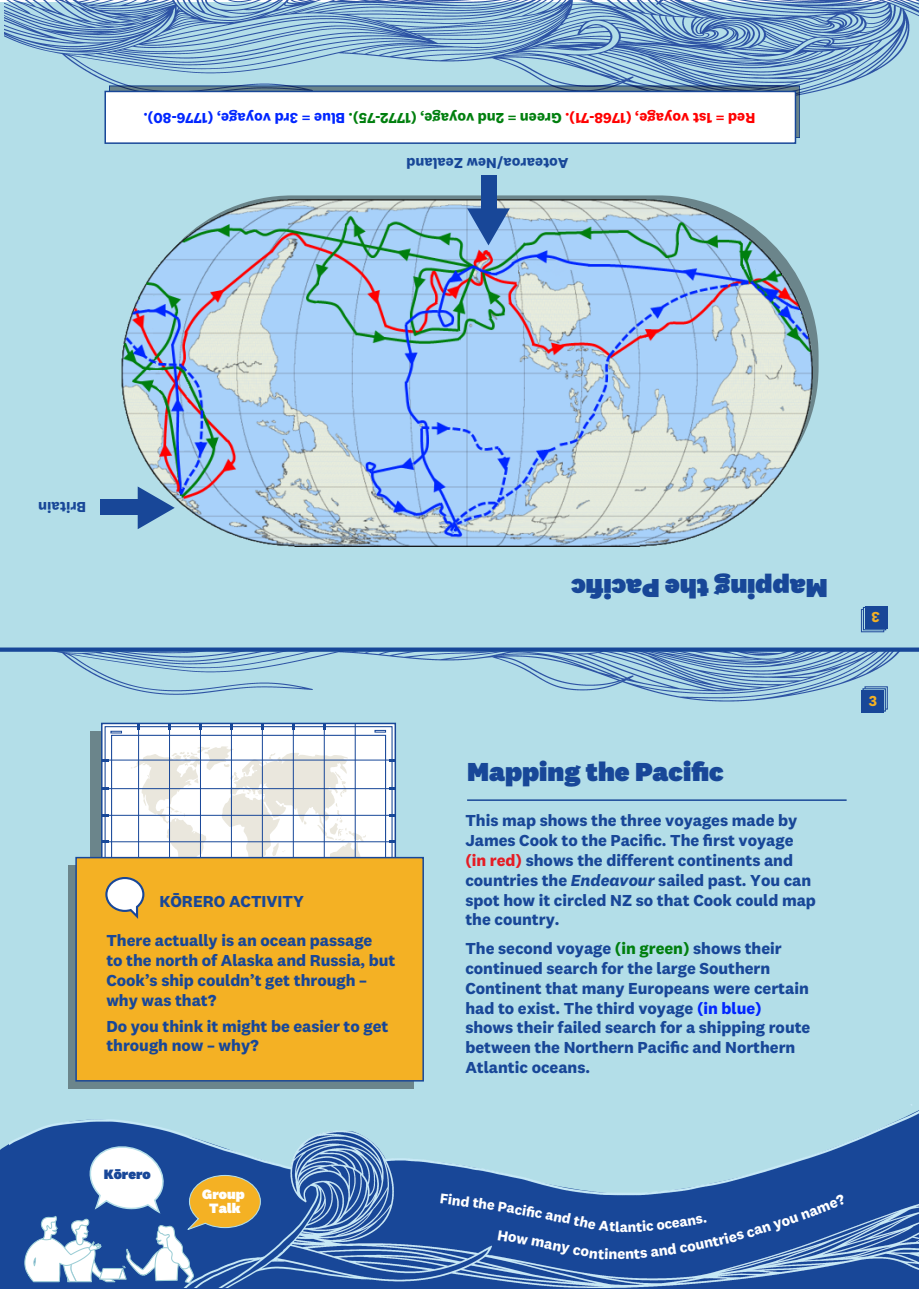
<style>
.page{position:relative;width:919px;height:1289px;background:#fff}
.page>*{position:absolute;margin:0;border:0;box-sizing:border-box;transform-origin:0 0}
.t1{font:900 27px "National 2";color:#184798}
.t2{font:700 16.5px/19.8px "National 2";color:#184798}
.t3{font:700 15px "National 2";color:#007f0e}
.t4{font:700 15px "National 2";color:#184798}
.t5{font:700 15px "National 2";color:#f4b124}
.t6{font:700 15px "National 2";color:#fff}
.t7{font:700 14.55px "National 2";color:#fff}
.t8{font:900 14.1px/13.8px "National 2";color:#fff;text-align:center}
.t9{font:900 14.1px "National 2";color:#184798}
.s1{color:#f00}
.s2{color:#0026ff}
.s3{color:#e51c24}
.s4{font-style:italic}
.s5{color:#007f0e}
</style>
<div class="page">
<div style="left:0;top:3px;width:918px;height:1285px;background:#b3dee8"></div>
<img style="left:4px;top:0;width:914px;height:176px">
<img style="left:10px;top:1104px;width:908px;height:183px">
<img style="left:4px;top:651px;width:914px;height:201px">
<hr style="left:138px;top:723px;width:1px;height:134px;background:#184798">
<hr style="left:169px;top:723px;width:1px;height:134px;background:#184798">
<hr style="left:200px;top:723px;width:1px;height:134px;background:#184798">
<hr style="left:231px;top:723px;width:1px;height:134px;background:#184798">
<hr style="left:262px;top:723px;width:1px;height:134px;background:#184798">
<hr style="left:324px;top:723px;width:1px;height:134px;background:#184798">
<hr style="left:293px;top:723px;width:1px;height:134px;background:#184798">
<hr style="left:355px;top:723px;width:1px;height:134px;background:#184798">
<hr style="left:102px;top:759px;width:293px;height:1px;background:#184798">
<hr style="left:102px;top:788px;width:293px;height:1px;background:#184798">
<hr style="left:102px;top:815px;width:293px;height:1px;background:#184798">
<hr style="left:102px;top:841px;width:293px;height:1px;background:#184798">
<div style="left:68px;top:864px;width:346px;height:224px;background:linear-gradient(to right,#6b858b,#6b858b)"></div>
<div style="left:75px;top:856px;width:349px;height:225px;background:#f4b124;border:2px solid #184798"></div>
<svg style="left:137px;top:722px;width:3px;height:7px"></svg>
<svg style="left:375px;top:730px;width:11px;height:2px"></svg>
<svg style="left:111px;top:731px;width:11px;height:2px"></svg>
<div style="left:862px;top:688px;width:23px;height:23px;border:1px solid #184798"></div>
<div style="left:861px;top:690px;width:22px;height:22px;background:#184798"></div>
<svg style="left:863px;top:685px;width:25px;height:25px"></svg>
<div style="left:862px;top:607px;width:24px;height:23px;border:1px solid #184798"></div>
<div style="left:864px;top:606px;width:23px;height:22px;background:#184798"></div>
<svg style="left:860px;top:608px;width:24px;height:25px"></svg>
<svg style="left:0;top:647px;width:918px;height:4px;background:#2c5aa2"></svg>
<svg style="left:24px;top:1142px;width:237px;height:146px;background:#6883ab"></svg>
<img style="left:122px;top:200px;width:690px;height:346px">
<hr style="left:467px;top:799px;width:379px;height:1px;background:#184798">
<svg style="left:102px;top:746px;width:270px;height:173px"></svg>
<svg style="left:109px;top:86px;width:690px;height:52px;background:#506c83"></svg>
<div style="left:104px;top:91px;width:692px;height:53px;background:#fff;border:2px solid #184798"></div>
<div style="left:100px;top:499px;width:52px;height:16px;background:#184798"></div>
<svg style="left:138px;top:486px;width:37px;height:43px"></svg>
<div style="left:481px;top:176px;width:16px;height:47px;background:#184798"></div>
<svg style="left:467px;top:208px;width:43px;height:37px"></svg>
<div style="left:440px;top:1193px;width:405px;height:66px;background:#184798"></div>
<p class="t3" style="left:755px;top:128px;width:613px;rotate:-180deg"><span class="s1">Red = 1st voyage, (1768-71).</span> Green = 2nd voyage, (1772-75). <span class="s2">Blue = 3rd voyage, (1776-80).</span></p>
<p class="t4" style="left:568px;top:173px;width:163px;rotate:-180deg">Aotearoa/New Zealand</p>
<p class="t4" style="left:86px;top:516px;width:49px;rotate:-180deg">Britain</p>
<p class="t2" style="left:159px;top:890px;width:146px">KŌRERO ACTIVITY</p>
<p class="t2" style="left:106px;top:930px;width:290px">There actually is an ocean passage<br>to the north of Alaska and Russia, but<br>Cook’s ship couldn’t get through – why was that?</p>
<p class="t2" style="left:106px;top:1015px;width:283px">Do you think it might be easier to get through now – why?</p>
<p class="t9" style="left:104px;top:1165px;width:48px">Kōrero</p>
<p class="t8" style="left:202px;top:1187px;width:44px">Group<br>Talk</p>
<h1 class="t1" style="left:827px;top:605px;width:258px;rotate:-180deg">Mapping the Pacific</h1>
<h1 class="t1" style="left:467px;top:754px;width:258px">Mapping the Pacific</h1>
<p class="t2" style="left:465px;top:810px;width:352px">This map shows the three voyages made by James Cook to the Pacific. The first voyage <span class="s3">(in red)</span> shows the different continents and countries the <span class="s4">Endeavour</span> sailed past. You can spot how it circled NZ so that Cook could map the country.</p>
<p class="t2" style="left:465px;top:938px;width:346px">The second voyage <span class="s5">(in green)</span> shows their continued search for the large Southern Continent that many Europeans were certain had to exist. The third voyage <span class="s2">(in blue) </span>shows their failed search for a shipping route between the Northern Pacific and Northern Atlantic oceans.</p>
<p class="t5" style="left:879px;top:626px;width:10px;rotate:-180deg">3</p>
<p class="t5" style="left:868px;top:692px;width:10px">3</p>
<p class="t7" style="left:516px;top:1199px;width:30px;rotate:10deg">cifi c</p>
<p class="t7" style="left:619px;top:1217px;width:10px">a</p>
<p class="t6" style="left:608px;top:1244px;width:11px">n</p>
</div>
